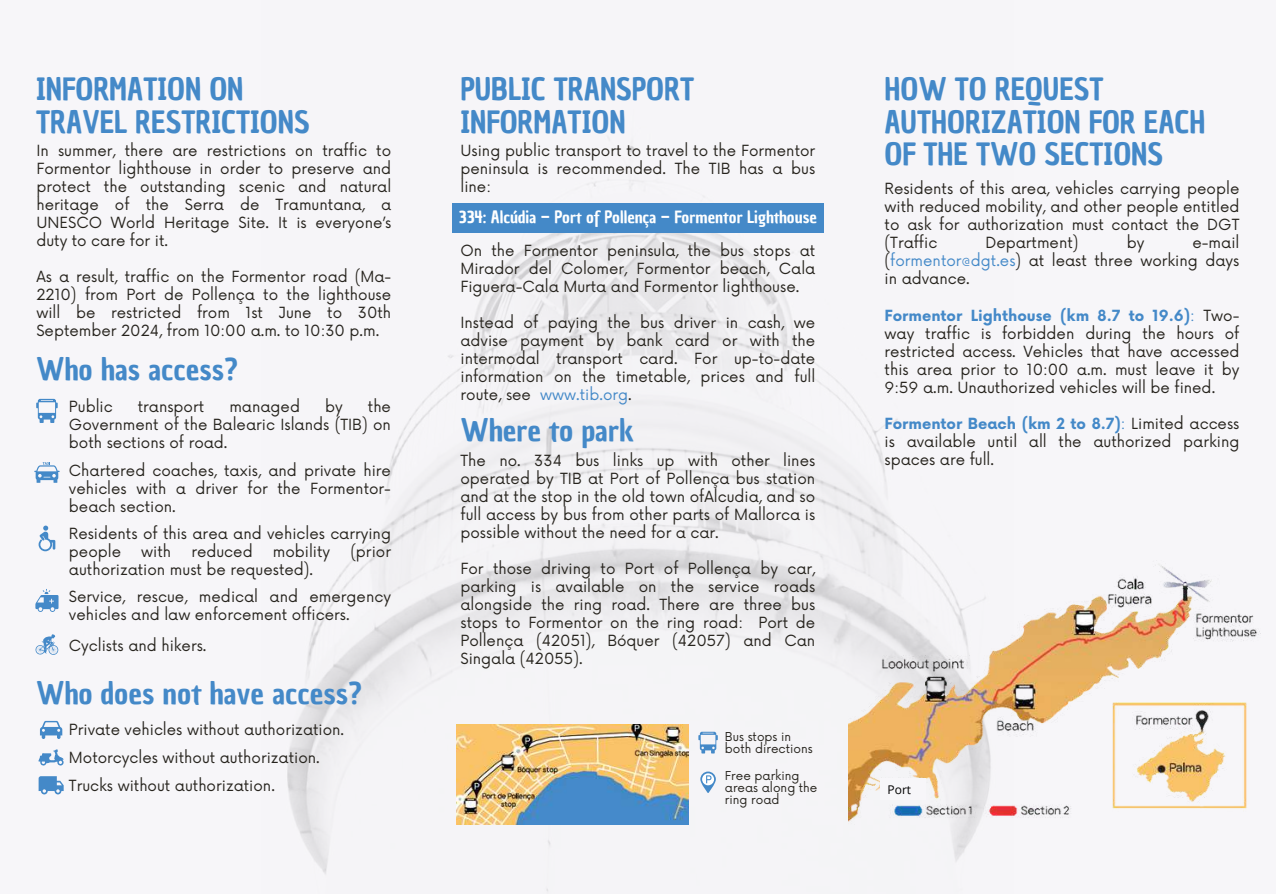
<style>
.page{position:relative;width:1276px;height:894px;background:#fff}
.page>*{position:absolute;margin:0;border:0;box-sizing:border-box;transform-origin:0 0}
.t1{font:30px/32.7px "Chau Philomene One";color:#4489c8}
.t2{font:16.5px "Chau Philomene One";color:#fff}
.t3{font:15px/18px "Now";color:#27241e;text-align:justify}
.t4{font:12px/12px "Now";color:#27241e}
.t5{font:12px "Open Sans";color:#000}
.s1{color:#4489c8}
.s2{font-weight:700;color:#4489c8}
</style>
<div class="page">
<div style="left:0;top:0;width:1276px;height:893px;background:#f7f6f9"></div>
<img style="left:287px;top:146px;width:686px;height:746px">
<svg style="left:40px;top:720px;width:22px;height:18px"></svg>
<svg style="left:39px;top:749px;width:24px;height:16px"></svg>
<svg style="left:39px;top:776px;width:24px;height:18px"></svg>
<svg style="left:698px;top:731px;width:19px;height:21px"></svg>
<svg style="left:700px;top:771px;width:16px;height:21px"></svg>
<svg style="left:702px;top:773px;width:12px;height:12px"></svg>
<svg style="left:706px;top:775px;width:5px;height:8px"></svg>
<svg style="left:36px;top:399px;width:22px;height:23px"></svg>
<svg style="left:34px;top:462px;width:25px;height:20px"></svg>
<svg style="left:39px;top:525px;width:16px;height:26px"></svg>
<svg style="left:35px;top:589px;width:24px;height:23px"></svg>
<svg style="left:35px;top:634px;width:23px;height:20px"></svg>
<img style="left:457px;top:724px;width:232px;height:100px">
<div style="left:452px;top:203px;width:372px;height:29px;background:#4489c8"></div>
<img style="left:848px;top:560px;width:413px;height:275px">
<div style="left:880px;top:778px;width:45px;height:21px;background:#f7f6f9"></div>
<h1 class="t1" style="left:36px;top:73px;width:275px">INFORMATION ON<br>TRAVEL RESTRICTIONS</h1>
<h1 class="t1" style="left:884px;top:73px;width:322px">HOW TO REQUEST<br>AUTHORIZATION FOR EACH<br>OF THE TWO SECTIONS</h1>
<h1 class="t1" style="left:460px;top:73px;width:235px">PUBLIC TRANSPORT<br>INFORMATION</h1>
<p class="t3" style="left:36px;top:143px;width:356px">In summer, there are restrictions on traffic to Formentor lighthouse in order to preserve and protect the outstanding scenic and natural heritage of the Serra de Tramuntana, a UNESCO World Heritage Site. It is everyone’s duty to care for it.</p>
<p class="t3" style="left:36px;top:269px;width:356px">As a result, traffic on the Formentor road (Ma-2210) from Port de Pollença to the lighthouse will be restricted from 1st June to 30th September 2024, from 10:00 a.m. to 10:30 p.m.</p>
<p class="t3" style="left:460px;top:143px;width:356px">Using public transport to travel to the Formentor peninsula is recommended. The TIB has a bus line:</p>
<p class="t2" style="left:459px;top:206px;width:360px">334: Alcúdia – Port of Pollença – Formentor Lighthouse</p>
<p class="t3" style="left:460px;top:242px;width:356px">On the Formentor peninsula, the bus stops at Mirador del Colomer, Formentor beach, Cala Figuera-Cala Murta and Formentor lighthouse.</p>
<p class="t3" style="left:460px;top:314px;width:356px">Instead of paying the bus driver in cash, we advise payment by bank card or with the intermodal transport card. For up-to-date information on the timetable, prices and full route, see <span class="s1">www.tib.org</span>.</p>
<p class="t3" style="left:884px;top:181px;width:356px">Residents of this area, vehicles carrying people with reduced mobility, and other people entitled to ask for authorization must contact the DGT (Traffic</p>
<p class="t3" style="left:884px;top:235px;width:356px;text-indent:308px">e-mail (<span class="s1">formentor@dgt.es</span>) at least three working days in advance.</p>
<p class="t3" style="left:884px;top:307px;width:356px"><span class="s2">Formentor Lighthouse (km 8.7 to 19.6)</span><span class="s1">:</span> Two&shy;way traffic is forbidden during the hours of restricted access. Vehicles that have accessed this area prior to 10:00 a.m. must leave it by 9:59 a.m. Unauthorized vehicles will be fined.</p>
<p class="t3" style="left:884px;top:415px;width:356px"><span class="s2">Formentor Beach (km 2 to 8.7)</span><span class="s1">:</span> Limited access is available until all the authorized parking spaces are full.</p>
<p class="t3" style="left:985px;top:235px;width:95px">Department)</p>
<p class="t3" style="left:1126px;top:235px;width:19px">by</p>
<h1 class="t1" style="left:36px;top:353px;width:203px">Who has access?</h1>
<p class="t3" style="left:69px;top:398px;width:324px;text-indent:299px">the Government of the Balearic Islands (TIB) on both sections of road.</p>
<p class="t3" style="left:69px;top:462px;width:324px">Chartered coaches, taxis, and private hire vehicles with a driver for the Formentor&shy;beach section.</p>
<p class="t3" style="left:69px;top:525px;width:324px">Residents of this area and vehicles carrying people</p>
<p class="t3" style="left:69px;top:398px;width:45px">Public</p>
<p class="t3" style="left:138px;top:398px;width:68px">transport</p>
<p class="t3" style="left:229px;top:398px;width:72px">managed</p>
<p class="t3" style="left:325px;top:398px;width:19px">by</p>
<h1 class="t1" style="left:460px;top:413px;width:175px">Where to park</h1>
<p class="t3" style="left:460px;top:452px;width:356px">The no. 334 bus links up with other lines operated by TIB at Port of Pollença bus station and at the stop in the old town ofAlcudia, and so full access by bus from other parts of Mallorca is possible without the need for a car.</p>
<p class="t3" style="left:460px;top:560px;width:356px">For those driving to Port of Pollença by car, parking is available on the service roads alongside the ring road. There are three bus stops to Formentor on the ring road: Port de Pollença (42051), Bóquer (42057) and Can Singala (42055).</p>
<p class="t3" style="left:141px;top:543px;width:31px">with</p>
<p class="t3" style="left:191px;top:543px;width:63px">reduced</p>
<p class="t3" style="left:273px;top:543px;width:59px">mobility</p>
<p class="t3" style="left:350px;top:543px;width:42px">(prior</p>
<p class="t3" style="left:69px;top:556px;width:324px;line-height:27.3px">authorization must be requested).<br>Service, rescue, medical and emergency</p>
<p class="t3" style="left:69px;top:600px;width:282px;line-height:30.8px">vehicles and law enforcement officers.<br>Cyclists and hikers.</p>
<h1 class="t1" style="left:36px;top:676px;width:327px">Who does not have access?</h1>
<p class="t3" style="left:69px;top:716px;width:277px;line-height:28.2px;text-align:left">Private vehicles without authorization.<br>Motorcycles without authorization.<br>Trucks without authorization.</p>
<p class="t4" style="left:725px;top:731px;width:89px">Bus stops in both directions</p>
<p class="t4" style="left:725px;top:770px;width:94px">Free parking areas along the ring road</p>
<p class="t5" style="left:887px;top:780px;width:25px">Port</p>
</div>
